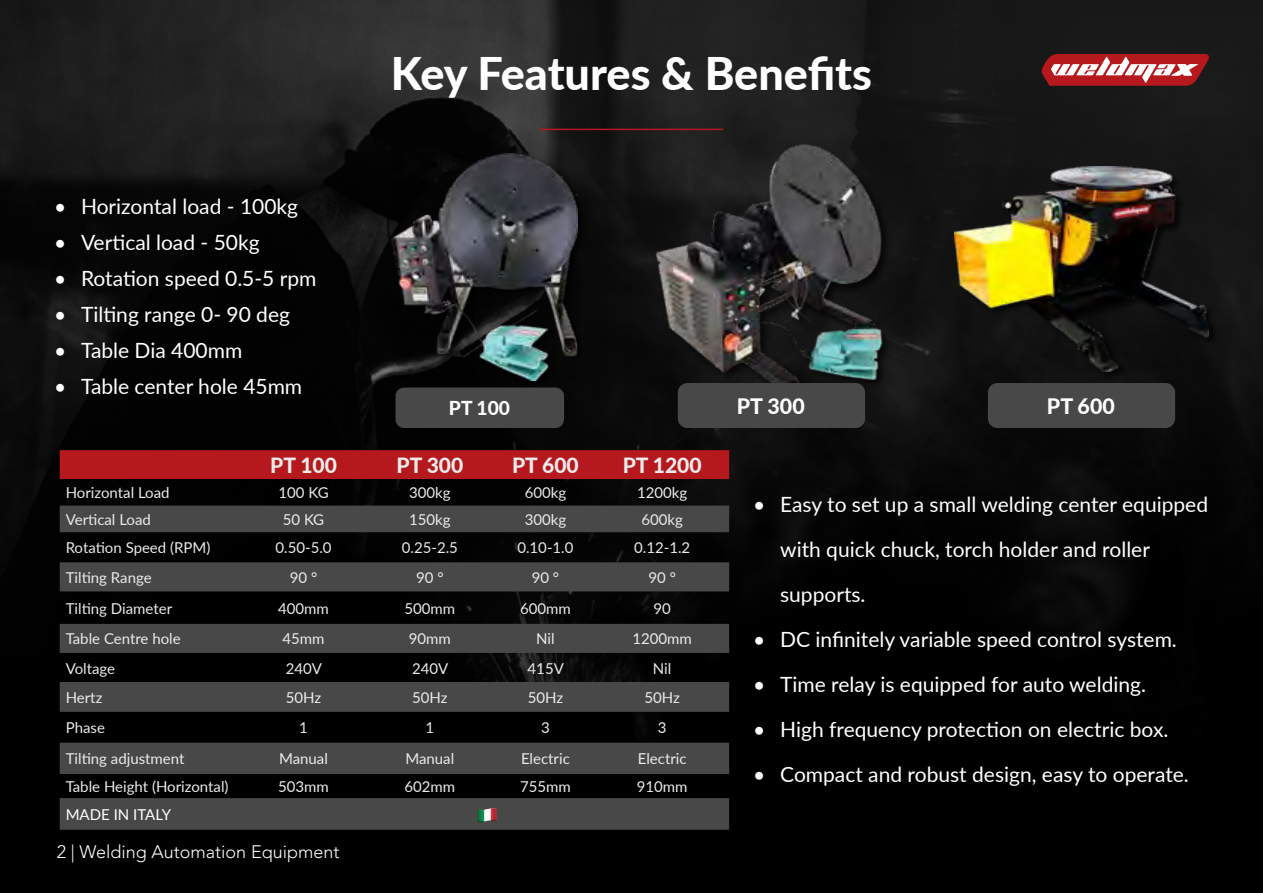
<style>
.page{position:relative;width:1263px;height:893px;background:#fff}
.page>*{position:absolute;margin:0;border:0;box-sizing:border-box;transform-origin:0 0}
.t1{font:800 45px "Lato";letter-spacing:-.005em;color:#fff}
.t2{font:800 21.3px "Lato";color:#fff}
.t3{font:21px/45px "Lato";color:#fff}
.t4{font:800 21px "Lato";color:#ebebeb}
.t5{font:800 19.2px "Lato";color:#fff}
.t6{font:300 18px "Avenir LT Std";color:#fff}
.t7{font:15px "Lato";color:#ebebeb}
.t8{font:15px "Lato";color:#fff}
</style>
<div class="page">
<img style="left:0;top:0;width:1263px;height:893px">
<hr style="left:540px;top:129px;width:183px;height:1px;background:#b5191e">
<div style="left:60px;top:450px;width:669px;height:29px;background:#b5191e"></div>
<div style="left:60px;top:506px;width:669px;height:26px;background:#484848"></div>
<svg style="left:60px;top:562px;width:669px;height:268px;fill:#484848"></svg>
<div style="left:393px;top:154px;width:192px;height:233px;background:#000;opacity:.75"></div>
<img style="left:392px;top:154px;width:185px;height:226px">
<div style="left:395px;top:387px;width:169px;height:41px;background:#484848;border-radius:9px"></div>
<img style="left:626px;top:139px;width:286px;height:245px">
<div style="left:678px;top:383px;width:187px;height:45px;background:#484848;border-radius:10px"></div>
<div style="left:954px;top:166px;width:264px;height:215px;background:#111"></div>
<img style="left:954px;top:167px;width:255px;height:204px">
<div style="left:988px;top:383px;width:187px;height:45px;background:#484848;border-radius:10px"></div>
<svg style="left:1041px;top:54px;width:169px;height:32px"></svg>
<svg style="left:476px;top:803px;width:24px;height:24px"></svg>
<p class="t3" style="left:54px;top:183px;width:246px">• Horizontal load - 100kg</p>
<p class="t3" style="left:54px;top:219px;width:207px">• Vertical load - 50kg</p>
<p class="t3" style="left:54px;top:255px;width:264px">• Rotation speed 0.5-5 rpm</p>
<p class="t3" style="left:54px;top:291px;width:237px">• Tilting range 0- 90 deg</p>
<p class="t3" style="left:54px;top:327px;width:190px">• Table Dia 400mm</p>
<p class="t3" style="left:54px;top:363px;width:250px">• Table center hole 45mm</p>
<h1 class="t1" style="left:391px;top:40px;width:483px">Key Features &amp; Benefits</h1>
<p class="t5" style="left:449px;top:394px;width:63px">PT 100</p>
<p class="t2" style="left:737px;top:390px;width:69px">PT 300</p>
<p class="t2" style="left:1047px;top:390px;width:69px">PT 600</p>
<p class="t4" style="left:270px;top:450px;width:68px">PT 100</p>
<p class="t4" style="left:396px;top:450px;width:68px">PT 300</p>
<p class="t4" style="left:512px;top:450px;width:68px">PT 600</p>
<p class="t4" style="left:623px;top:450px;width:80px">PT 1200</p>
<p class="t7" style="left:66px;top:482px;width:105px">Horizontal Load</p>
<p class="t7" style="left:278px;top:482px;width:52px">100 KG</p>
<p class="t7" style="left:409px;top:482px;width:43px">300kg</p>
<p class="t7" style="left:525px;top:482px;width:43px">600kg</p>
<p class="t7" style="left:637px;top:482px;width:52px">1200kg</p>
<p class="t7" style="left:66px;top:509px;width:87px">Vertical Load</p>
<p class="t7" style="left:283px;top:509px;width:43px">50 KG</p>
<p class="t7" style="left:409px;top:509px;width:43px">150kg</p>
<p class="t7" style="left:525px;top:509px;width:43px">300kg</p>
<p class="t7" style="left:641px;top:509px;width:43px">600kg</p>
<p class="t7" style="left:66px;top:537px;width:146px">Rotation Speed (RPM)</p>
<p class="t7" style="left:275px;top:537px;width:58px">0.50-5.0</p>
<p class="t7" style="left:402px;top:537px;width:58px">0.25-2.5</p>
<p class="t7" style="left:517px;top:537px;width:58px">0.10-1.0</p>
<p class="t7" style="left:634px;top:537px;width:58px">0.12-1.2</p>
<p class="t7" style="left:66px;top:567px;width:87px">Tilting Range</p>
<p class="t7" style="left:290px;top:567px;width:29px">90 °</p>
<p class="t7" style="left:416px;top:567px;width:29px">90 °</p>
<p class="t7" style="left:532px;top:567px;width:29px">90 °</p>
<p class="t7" style="left:648px;top:567px;width:29px">90 °</p>
<p class="t7" style="left:66px;top:597px;width:108px">Tilting Diameter</p>
<p class="t7" style="left:278px;top:597px;width:52px">400mm</p>
<p class="t7" style="left:404px;top:597px;width:52px">500mm</p>
<p class="t7" style="left:520px;top:597px;width:52px">600mm</p>
<p class="t7" style="left:653px;top:597px;width:19px">90</p>
<p class="t7" style="left:66px;top:628px;width:116px">Table Centre hole</p>
<p class="t7" style="left:282px;top:628px;width:44px">45mm</p>
<p class="t7" style="left:409px;top:628px;width:44px">90mm</p>
<p class="t7" style="left:536px;top:628px;width:20px">Nil</p>
<p class="t7" style="left:632px;top:628px;width:61px">1200mm</p>
<p class="t7" style="left:66px;top:657px;width:51px">Voltage</p>
<p class="t7" style="left:286px;top:657px;width:38px">240V</p>
<p class="t7" style="left:412px;top:657px;width:38px">240V</p>
<p class="t7" style="left:528px;top:657px;width:38px">415V</p>
<p class="t7" style="left:653px;top:657px;width:20px">Nil</p>
<p class="t7" style="left:66px;top:687px;width:38px">Hertz</p>
<p class="t7" style="left:286px;top:687px;width:37px">50Hz</p>
<p class="t7" style="left:412px;top:687px;width:37px">50Hz</p>
<p class="t7" style="left:528px;top:687px;width:37px">50Hz</p>
<p class="t7" style="left:644px;top:687px;width:37px">50Hz</p>
<p class="t7" style="left:66px;top:717px;width:41px">Phase</p>
<p class="t7" style="left:299px;top:717px;width:10px">1</p>
<p class="t7" style="left:425px;top:717px;width:10px">1</p>
<p class="t7" style="left:541px;top:717px;width:10px">3</p>
<p class="t7" style="left:658px;top:717px;width:10px">3</p>
<p class="t7" style="left:66px;top:748px;width:120px">Tilting adjustment</p>
<p class="t7" style="left:279px;top:748px;width:50px">Manual</p>
<p class="t7" style="left:405px;top:748px;width:50px">Manual</p>
<p class="t7" style="left:521px;top:748px;width:50px">Electric</p>
<p class="t7" style="left:638px;top:748px;width:50px">Electric</p>
<p class="t7" style="left:66px;top:776px;width:164px">Table Height (Horizontal)</p>
<p class="t7" style="left:278px;top:776px;width:52px">503mm</p>
<p class="t7" style="left:404px;top:776px;width:52px">602mm</p>
<p class="t7" style="left:520px;top:776px;width:52px">755mm</p>
<p class="t7" style="left:637px;top:776px;width:52px">910mm</p>
<p class="t8" style="left:66px;top:804px;width:107px">MADE IN ITALY</p>
<p class="t6" style="left:57px;top:841px;width:284px">2 | Welding Automation Equipment</p>
<p class="t3" style="left:780px;top:481px;width:429px;text-indent:-27px">• Easy to set up a small welding center equipped with quick chuck, torch holder and roller supports.</p>
<p class="t3" style="left:753px;top:616px;width:425px">• DC infinitely variable speed control system.</p>
<p class="t3" style="left:753px;top:661px;width:394px">• Time relay is equipped for auto welding.</p>
<p class="t3" style="left:753px;top:706px;width:417px">• High frequency protection on electric box.</p>
<p class="t3" style="left:753px;top:751px;width:437px">• Compact and robust design, easy to operate.</p>
</div>
